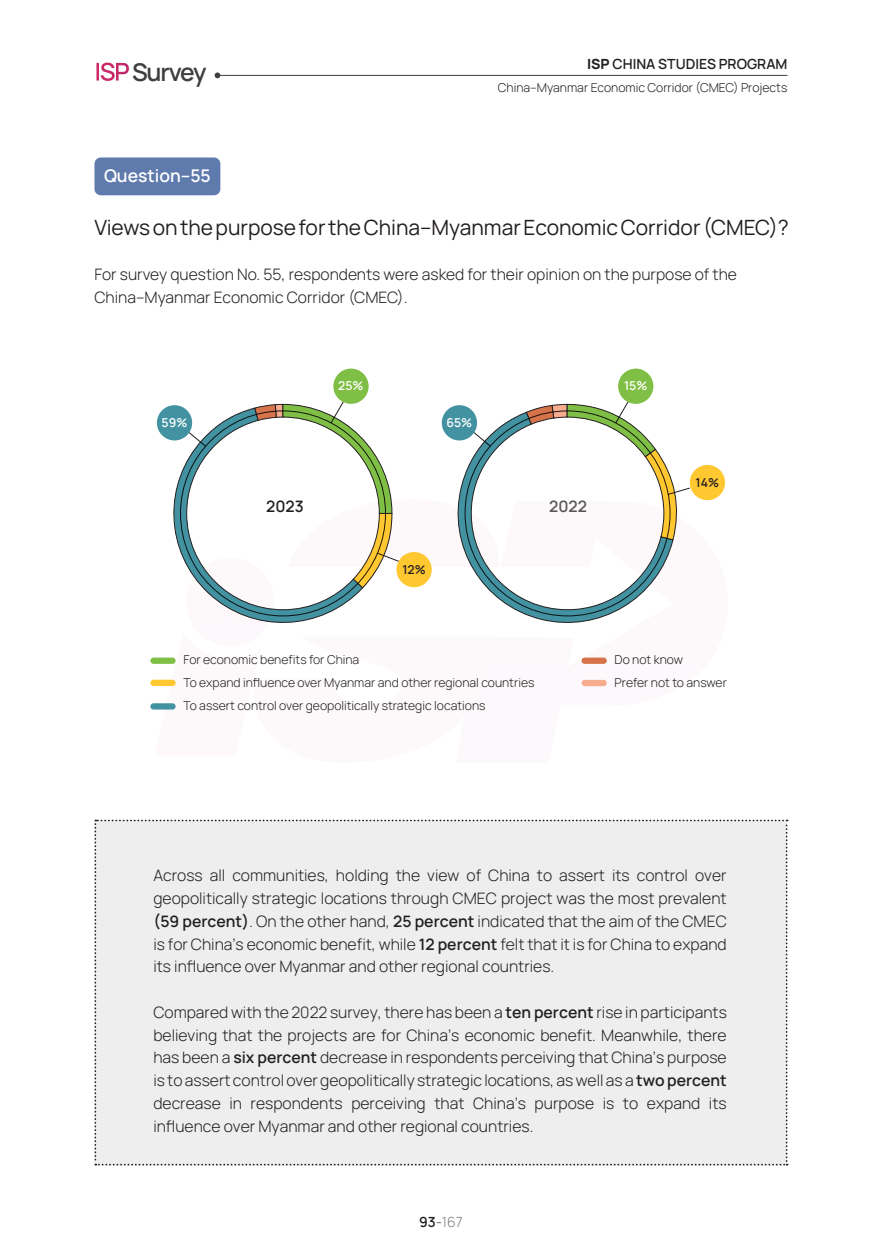
<style>
.page{position:relative;width:882px;height:1260px;background:#fff}
.page>*{position:absolute;margin:0;border:0;box-sizing:border-box;transform-origin:0 0}
.t1{font:600 24.5px "Manrope";letter-spacing:-.05em;color:#3e3e3f}
.t2{font:21px "Manrope";color:#231f20}
.t3{font:600 17.5px "Manrope";color:#fff}
.t4{font:300 15.75px/22.8px "Manrope";color:#231f20;text-align:justify}
.t5{font:600 15.75px "Manrope";color:#231f20}
.t6{font:600 15.75px "Manrope";color:#565759}
.t7{font:600 14px "Manrope";color:#231f20}
.t8{font:300 14px "Manrope";color:#7b7d80}
.t9{font:300 12.25px "Manrope";color:#231f20}
.t10{font:600 12.25px "Manrope";color:#fff}
.t11{font:600 12.25px "Manrope";color:#231f20}
.s1{color:#fff}
.s2{font-weight:800}
.s3{font-weight:600}
.s4{font-weight:600;color:#231f20}
</style>
<div class="page">
<hr style="left:217px;top:75px;width:571px;height:1px;background:#3e3e3f">
<svg style="left:215px;top:73px;width:5px;height:5px"></svg>
<div style="left:150px;top:658px;width:26px;height:6px;background:#80bf45;border-radius:3px"></div>
<div style="left:150px;top:680px;width:26px;height:6px;background:#ffc730;border-radius:3px"></div>
<div style="left:150px;top:703px;width:26px;height:7px;background:#4292a1;border-radius:3px"></div>
<div style="left:582px;top:658px;width:25px;height:6px;background:#d6734a;border-radius:3px"></div>
<div style="left:582px;top:680px;width:25px;height:6px;background:#f7ab8f;border-radius:3px"></div>
<svg style="left:162px;top:408px;width:201px;height:215px"></svg>
<svg style="left:447px;top:412px;width:226px;height:211px"></svg>
<div style="left:618px;top:369px;width:35px;height:35px;background:#80bf45;border-radius:50%"></div>
<div style="left:333px;top:369px;width:36px;height:35px;background:#80bf45;border-radius:50%"></div>
<svg style="left:255px;top:400px;width:144px;height:188px"></svg>
<svg style="left:526px;top:400px;width:164px;height:140px"></svg>
<div style="left:396px;top:552px;width:36px;height:35px;background:#ffc730;border-radius:50%"></div>
<div style="left:690px;top:465px;width:35px;height:35px;background:#ffc730;border-radius:50%"></div>
<svg style="left:473px;top:432px;width:18px;height:15px"></svg>
<svg style="left:188px;top:432px;width:18px;height:15px"></svg>
<div style="left:442px;top:405px;width:35px;height:35px;background:#4292a1;border-radius:50%"></div>
<div style="left:157px;top:405px;width:35px;height:35px;background:#4292a1;border-radius:50%"></div>
<div style="left:94px;top:158px;width:126px;height:37px;background:#5f7aac;border-radius:6px"></div>
<div style="left:94px;top:820px;width:694px;height:346px;background:#eeeeef"></div>
<h1 class="t1" style="left:94px;top:52px;width:114px"><span class="s1">ISP</span> Survey</h1>
<p class="t7" style="left:587px;top:53px;width:202px"><span class="s2">ISP</span> CHINA STUDIES PROGRAM</p>
<p class="t9" style="left:498px;top:78px;width:291px">China–Myanmar Economic Corridor (CMEC) Projects</p>
<p class="t3" style="left:104px;top:161px;width:108px">Question–55</p>
<p class="t2" style="left:94px;top:212px;width:696px">Views on the purpose for the China–Myanmar Economic Corridor (CMEC)?</p>
<p class="t4" style="left:94px;top:262px;width:644px">For survey question No. 55, respondents were asked for their opinion on the purpose of the<br>China–Myanmar Economic Corridor (CMEC).</p>
<p class="t10" style="left:338px;top:376px;width:27px">25%</p>
<p class="t10" style="left:624px;top:376px;width:25px">15%</p>
<p class="t10" style="left:162px;top:413px;width:27px">59%</p>
<p class="t10" style="left:447px;top:413px;width:27px">65%</p>
<p class="t5" style="left:266px;top:493px;width:39px">2023</p>
<p class="t6" style="left:549px;top:493px;width:39px">2022</p>
<p class="t11" style="left:402px;top:559px;width:25px">12%</p>
<p class="t11" style="left:696px;top:472px;width:25px">14%</p>
<p class="t9" style="left:183px;top:651px;width:177px">For economic benefits for China</p>
<p class="t9" style="left:183px;top:674px;width:353px">To expand influence over Myanmar and other regional countries</p>
<p class="t9" style="left:183px;top:696px;width:304px">To assert control over geopolitically strategic locations</p>
<p class="t9" style="left:615px;top:651px;width:70px">Do not know</p>
<p class="t9" style="left:615px;top:674px;width:114px">Prefer not to answer</p>
<p class="t4" style="left:153px;top:864px;width:575px">Across all communities, holding the view of China to assert its control over geopolitically strategic locations through CMEC project was the most prevalent <span class="s3">(59 percent)</span>. On the other hand, <span class="s3">25 percent</span> indicated that the aim of the CMEC is for China’s economic benefit, while <span class="s3">12 percent</span> felt that it is for China to expand its influence over Myanmar and other regional countries.</p>
<p class="t4" style="left:153px;top:1000px;width:575px">Compared with the 2022 survey, there has been a <span class="s3">ten percent</span> rise in participants believing that the projects are for China’s economic benefit. Meanwhile, there has been a <span class="s3">six percent</span> decrease in respondents perceiving that China’s purpose is to assert control over geopolitically strategic locations, as well as a <span class="s3">two percent </span>decrease in respondents perceiving that China’s purpose is to expand its influence over Myanmar and other regional countries.</p>
<p class="t8" style="left:419px;top:1212px;width:45px"><span class="s4">93</span><span class="s3">-</span>167</p>
</div>
